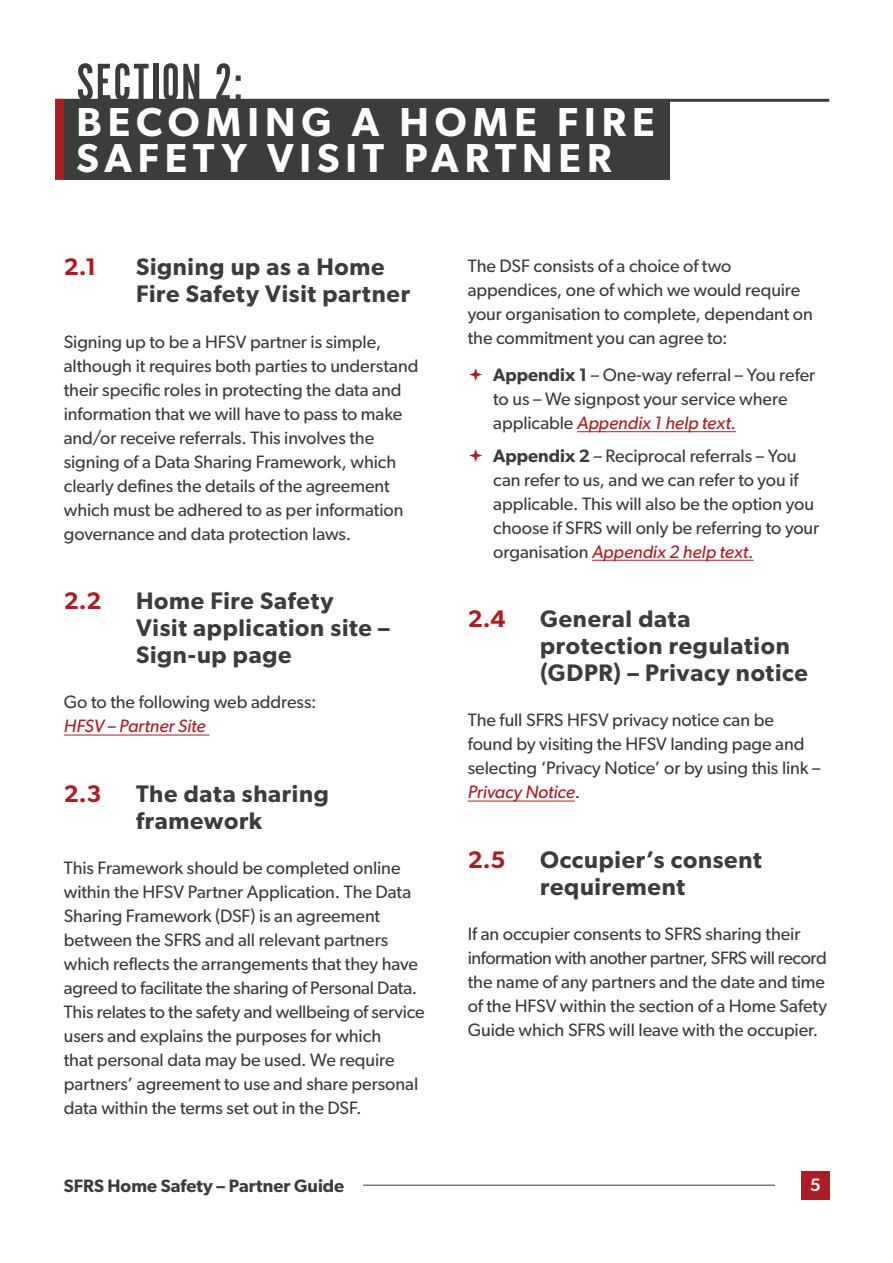
<style>
.page{position:relative;width:893px;height:1263px;background:#fff}
.page>*{position:absolute;margin:0;border:0;box-sizing:border-box;transform-origin:0 0}
.t1{font:54px "Alternate Got No 1 D";letter-spacing:.03em;color:#3c3c3b}
.t2{font:600 40.5px/36px "Gibson";letter-spacing:.145em;color:#fff}
.t3{font:600 24px/27px "Gibson";letter-spacing:.03em;color:#3c3c3b}
.t4{font:600 24px "Gibson";color:#ad1c23}
.t5{font:18px/24px "Gibson";letter-spacing:-.005em;color:#3c3c3b}
.t6{font:600 18px "Gibson";color:#3c3c3b}
.t7{font:italic 18px "Gibson";letter-spacing:-.005em;color:#ad1c23}
.t8{font:500 18px "Gibson";color:#fff}
.s1{font-weight:600}
.s2{font-style:italic;color:#ad1c23}
</style>
<div class="page">
<hr style="left:363px;top:1185px;width:412px;height:1px;background:#3c3c3b">
<div style="left:64px;top:99px;width:606px;height:81px;background:#3c3c3b"></div>
<div style="left:55px;top:99px;width:9px;height:81px;background:#ad1c23"></div>
<hr style="left:64px;top:99px;width:765px;height:3px;background:#3c3c3b">
<hr style="left:64px;top:735px;width:145px;height:1px;background:#ad1c23">
<hr style="left:577px;top:431px;width:159px;height:1px;background:#ad1c23">
<hr style="left:592px;top:560px;width:162px;height:1px;background:#ad1c23">
<hr style="left:468px;top:801px;width:107px;height:1px;background:#ad1c23">
<div style="left:801px;top:1171px;width:28px;height:28px;background:#ad1c23"></div>
<h1 class="t1" style="left:77px;top:53px;width:168px">SECTION 2:</h1>
<h2 class="t2" style="left:77px;top:103px;width:580px">BECOMING A HOME FIRE<br>SAFETY VISIT PARTNER</h2>
<h3 class="t4" style="left:64px;top:253px;width:34px">2.1</h3>
<h3 class="t3" style="left:136px;top:253px;width:276px">Signing up as a Home<br>Fire Safety Visit partner</h3>
<p class="t5" style="left:64px;top:329px;width:356px">Signing up to be a HFSV partner is simple, although it requires both parties to understand their specific roles in protecting the data and information that we will have to pass to make and/or receive referrals. This involves the signing of a Data Sharing Framework, which clearly defines the details of the agreement which must be adhered to as per information governance and data protection laws.</p>
<h3 class="t4" style="left:64px;top:586px;width:39px">2.2</h3>
<h3 class="t3" style="left:136px;top:587px;width:255px">Home Fire Safety<br>Visit application site –<br>Sign-up page</h3>
<p class="t5" style="left:64px;top:690px;width:254px">Go to the following web address:</p>
<p class="t7" style="left:64px;top:715px;width:144px">HFSV – Partner Site</p>
<h3 class="t4" style="left:64px;top:779px;width:39px">2.3</h3>
<h3 class="t3" style="left:136px;top:780px;width:194px">The data sharing framework</h3>
<p class="t5" style="left:64px;top:856px;width:362px">This Framework should be completed online within the HFSV Partner Application. The Data Sharing Framework (DSF) is an agreement between the SFRS and all relevant partners which reflects the arrangements that they have agreed to facilitate the sharing of Personal Data.<br>This relates to the safety and wellbeing of service users and explains the purposes for which<br>that personal data may be used. We require partners’ agreement to use and share personal data within the terms set out in the DSF.</p>
<p class="t6" style="left:64px;top:1175px;width:282px">SFRS Home Safety – Partner Guide</p>
<p class="t5" style="left:468px;top:254px;width:347px">The DSF consists of a choice of two appendices, one of which we would require your organisation to complete, dependant on the commitment you can agree to:</p>
<p class="t5" style="left:493px;top:363px;width:323px"><span class="s1">Appendix 1</span> – One-way referral – You refer to us – We signpost your service where applicable <span class="s2">Appendix 1 help text.</span></p>
<p class="t5" style="left:493px;top:443px;width:327px"><span class="s1">Appendix 2</span> – Reciprocal referrals – You can refer to us, and we can refer to you if applicable. This will also be the option you choose if SFRS will only be referring to your organisation <span class="s2">Appendix 2 help text.</span></p>
<h3 class="t4" style="left:468px;top:604px;width:39px">2.4</h3>
<h3 class="t3" style="left:540px;top:605px;width:269px">General data protection regulation (GDPR) – Privacy notice</h3>
<p class="t5" style="left:468px;top:708px;width:354px">The full SFRS HFSV privacy notice can be found by visiting the HFSV landing page and selecting ‘Privacy Notice’ or by using this link – <span class="s2">Privacy Notice</span>.</p>
<h3 class="t4" style="left:468px;top:845px;width:39px">2.5</h3>
<h3 class="t3" style="left:540px;top:846px;width:223px">Occupier’s consent requirement</h3>
<p class="t5" style="left:468px;top:922px;width:361px">If an occupier consents to SFRS sharing their information with another partner, SFRS will record the name of any partners and the date and time of the HFSV within the section of a Home Safety Guide which SFRS will leave with the occupier.</p>
<p class="t8" style="left:810px;top:1174px;width:12px">5</p>
</div>
